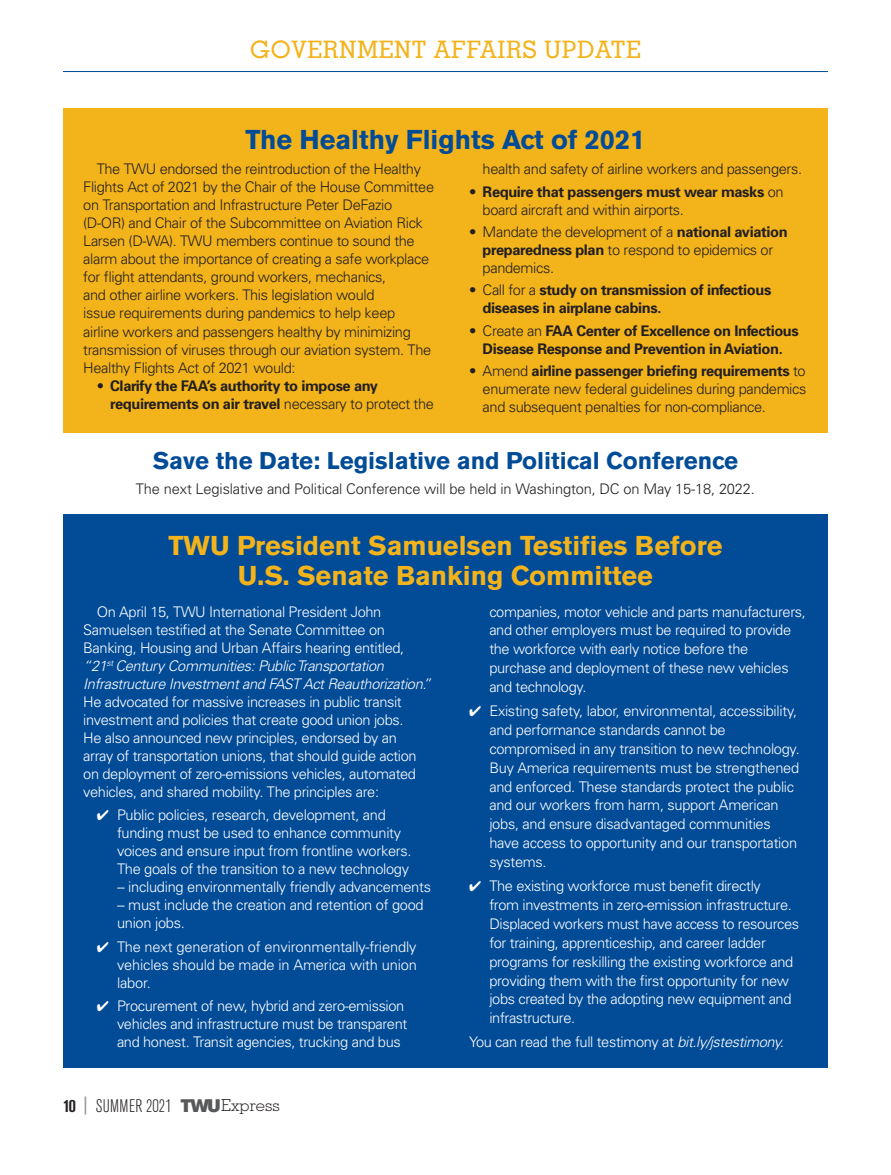
<style>
.page{position:relative;width:891px;height:1175px;background:#fff}
.page>*{position:absolute;margin:0;border:0;box-sizing:border-box;transform-origin:0 0}
.t1{font:700 27px/30px "Akzidenz Grotesk BE";color:#f3b31b;text-align:center}
.t2{font:700 27px "Akzidenz Grotesk BE";color:#014b97}
.t3{font:700 24px "Akzidenz Grotesk BE";color:#014b97}
.t4{font:500 24px "Memphis";letter-spacing:.02em;color:#f3b31b}
.t5{font:300 condensed 18px "Akzidenz Grotesk BE";letter-spacing:.015em;color:#231f20}
.t6{font:300 14.7px/18px "Univers";letter-spacing:-.025em;color:#fff}
.t7{font:300 14.7px/18px "Univers";letter-spacing:-.025em;color:#231f20}
.t8{font:700 14.7px/18px "Univers";letter-spacing:-.025em;color:#231f20}
.s1{font-weight:300}
.s2{font-weight:700}
.s3{font-style:italic}
.s4{font-weight:500;color:#939598}
.s5{font-family:"Akzidenz Grotesk BE Super";font-weight:400;font-stretch:normal;color:#57585a}
.s6{font-family:"Memphis";font-stretch:normal;font-size:16.5px}
</style>
<div class="page">
<hr style="left:63px;top:71px;width:765px;height:1px;background:#014b97">
<div style="left:63px;top:514px;width:765px;height:553px;background:#014b97"></div>
<div style="left:63px;top:108px;width:765px;height:324px;background:#f3b31b"></div>
<h2 class="t4" style="left:250px;top:34px;width:392px">GOVERNMENT AFFAIRS UPDATE</h2>
<h1 class="t2" style="left:246px;top:123px;width:401px">The Healthy Flights Act of 2021</h1>
<p class="t7" style="left:83px;top:160px;width:352px;text-indent:13px">The TWU endorsed the reintroduction of the Healthy Flights Act of 2021 by the Chair of the House Committee on Transportation and Infrastructure Peter DeFazio (D-OR) and Chair of the Subcommittee on Aviation Rick Larsen (D-WA). TWU members continue to sound the alarm about the importance of creating a safe workplace for flight attendants, ground workers, mechanics,<br>and other airline workers. This legislation would<br>issue requirements during pandemics to help keep airline workers and passengers healthy by minimizing transmission of viruses through our aviation system. The Healthy Flights Act of 2021 would:</p>
<p class="t8" style="left:110px;top:376px;width:325px;text-indent:-13px"><span class="s1">•</span> Clarify the FAA’s authority to impose any requirements on air travel <span class="s1">necessary to protect the</span></p>
<p class="t7" style="left:483px;top:160px;width:321px">health and safety of airline workers and passengers.</p>
<p class="t7" style="left:483px;top:182px;width:302px;text-indent:-13px">• <span class="s2">Require that passengers must wear masks</span> on board aircraft and within airports.</p>
<p class="t7" style="left:483px;top:222px;width:307px;text-indent:-13px">• Mandate the development of a <span class="s2">national aviation preparedness plan</span> to respond to epidemics or pandemics.</p>
<p class="t8" style="left:483px;top:281px;width:290px;text-indent:-13px"><span class="s1">• Call for a</span> study on transmission of infectious diseases in airplane cabins.</p>
<p class="t8" style="left:469px;top:321px;width:331px;text-align:center"><span class="s1">• Create an</span> FAA Center of Excellence on Infectious<br>Disease Response and Prevention in Aviation.</p>
<p class="t7" style="left:483px;top:361px;width:325px;text-align:justify;text-indent:-13px">• Amend <span class="s2">airline passenger briefing requirements</span> to enumerate new federal guidelines during pandemics and subsequent penalties for non-compliance.</p>
<h2 class="t3" style="left:153px;top:447px;width:587px">Save the Date: Legislative and Political Conference</h2>
<p class="t7" style="left:136px;top:479px;width:621px">The next Legislative and Political Conference will be held in Washington, DC on May 15-18, 2022.</p>
<h1 class="t1" style="left:168px;top:531px;width:556px">TWU President Samuelsen Testifies Before<br>U.S. Senate Banking Committee</h1>
<p class="t6" style="left:83px;top:602px;width:349px;text-indent:14px">On April 15, TWU International President John Samuelsen testified at the Senate Committee on Banking, Housing and Urban Affairs hearing entitled, <span class="s3">“21</span><sup>st</sup> <span class="s3">Century Communities: Public Transportation Infrastructure Investment and FAST Act Reauthorization.”</span></p>
<p class="t6" style="left:83px;top:692px;width:335px">He advocated for massive increases in public transit investment and policies that create good union jobs.<br>He also announced new principles, endorsed by an array of transportation unions, that should guide action on deployment of zero-emissions vehicles, automated vehicles, and shared mobility. The principles are:</p>
<p class="t6" style="left:117px;top:805px;width:316px;text-indent:-20px">✔ Public policies, research, development, and funding must be used to enhance community voices and ensure input from frontline workers.<br>The goals of the transition to a new technology<br>-- including environmentally friendly advancements -- must include the creation and retention of good union jobs.</p>
<p class="t6" style="left:117px;top:937px;width:301px;text-align:justify;text-indent:-20px">✔ The next generation of environmentally-friendly vehicles should be made in America with union labor.</p>
<p class="t6" style="left:117px;top:996px;width:292px;text-indent:-20px">✔ Procurement of new, hybrid and zero-emission vehicles and infrastructure must be transparent and honest. Transit agencies, trucking and bus</p>
<p class="t6" style="left:489px;top:601px;width:318px;line-height:18.9px">companies, motor vehicle and parts manufacturers, and other employers must be required to provide the workforce with early notice before the purchase and deployment of these new vehicles and technology.</p>
<p class="t6" style="left:489px;top:701px;width:312px;line-height:18.9px;text-indent:-20px">✔ Existing safety, labor, environmental, accessibility, and performance standards cannot be compromised in any transition to new technology.<br>Buy America requirements must be strengthened and enforced. These standards protect the public and our workers from harm, support American jobs, and ensure disadvantaged communities have access to opportunity and our transportation systems.</p>
<p class="t6" style="left:489px;top:876px;width:311px;line-height:18.9px;text-indent:-20px">✔ The existing workforce must benefit directly<br>from investments in zero-emission infrastructure.<br>Displaced workers must have access to resources for training, apprenticeship, and career ladder programs for reskilling the existing workforce and providing them with the first opportunity for new jobs created by the adopting new equipment and infrastructure.</p>
<p class="t6" style="left:469px;top:1032px;width:316px">You can read the full testimony at <span class="s3">bit.ly/jstestimony.</span></p>
<p class="t5" style="left:63px;top:1096px;width:218px"><span class="s2">10</span> <span class="s4">|</span> SUMMER 2021 <span class="s5">TWU</span><span class="s6">Express</span></p>
</div>
